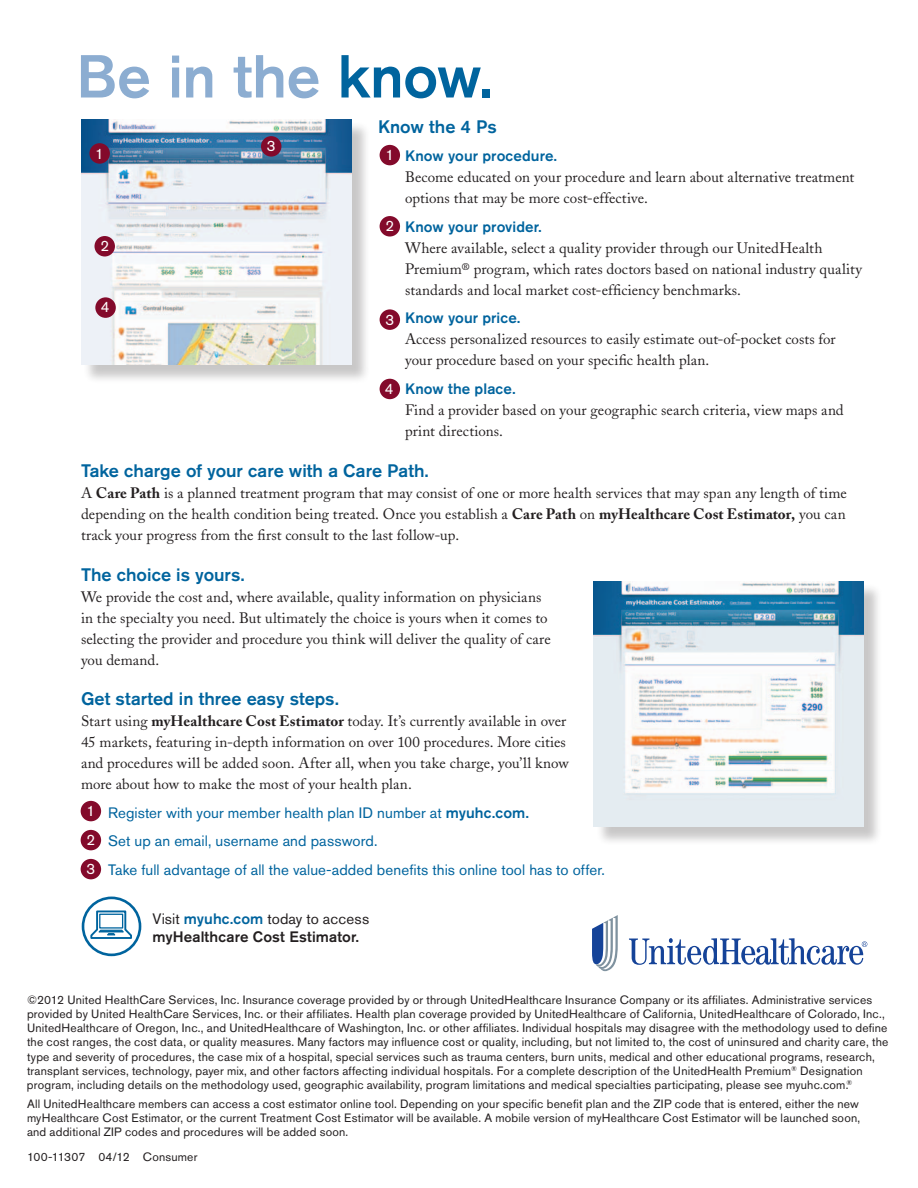
<style>
.page{position:relative;width:918px;height:1188px;background:#fff}
.page>*{position:absolute;margin:0;border:0;box-sizing:border-box;transform-origin:0 0}
.t1{font:500 60px "Akzidenz Grotesk BE";letter-spacing:-.01em;color:#8cadd1}
.t2{font:500 18px "Akzidenz Grotesk BE";color:#00649e}
.t3{font:15px/21px "Adobe Caslon";letter-spacing:.005em;color:#231f20}
.t4{font:15px/28.5px "Akzidenz Grotesk BE";letter-spacing:.005em;color:#00649e}
.t5{font:500 15px "Akzidenz Grotesk BE";letter-spacing:.005em;color:#00649e}
.t6{font:500 15px/18px "Akzidenz Grotesk BE";letter-spacing:.01em;color:#231f20}
.t7{font:15px/29px "Akzidenz Grotesk BE";color:#fff;text-align:justify}
.t8{font:12px/14.2px "Akzidenz Grotesk BE";letter-spacing:.015em;color:#231f20}
.s1{color:#00649e}
.s2{font-weight:700}
.s3{font-weight:500}
.s4{font-weight:400}
</style>
<div class="page">
<div style="left:81px;top:801px;width:20px;height:20px;background:#830a2b;border-radius:50%"></div>
<div style="left:81px;top:830px;width:20px;height:20px;background:#830a2b;border-radius:50%"></div>
<div style="left:81px;top:859px;width:20px;height:20px;background:#830a2b;border-radius:50%"></div>
<div style="left:380px;top:145px;width:20px;height:20px;background:#830a2b;border-radius:50%"></div>
<div style="left:380px;top:216px;width:20px;height:21px;background:#830a2b;border-radius:50%"></div>
<div style="left:380px;top:379px;width:20px;height:20px;background:#830a2b;border-radius:50%"></div>
<div style="left:83px;top:121px;width:287px;height:262px;background:#231f20;opacity:.25"></div>
<img style="left:81px;top:119px;width:270px;height:246px">
<div style="left:596px;top:583px;width:287px;height:262px;background:#231f20;opacity:.25"></div>
<img style="left:594px;top:581px;width:270px;height:246px">
<div style="left:380px;top:309px;width:20px;height:21px;background:#830a2b;border-radius:50%"></div>
<svg style="left:82px;top:897px;width:59px;height:59px"></svg>
<svg style="left:629px;top:938px;width:238px;height:27px"></svg>
<svg style="left:592px;top:915px;width:26px;height:56px"></svg>
<div style="left:89px;top:143px;width:21px;height:21px;background:#830a2b;border-radius:50%"></div>
<div style="left:95px;top:236px;width:20px;height:21px;background:#830a2b;border-radius:50%"></div>
<div style="left:261px;top:136px;width:20px;height:21px;background:#830a2b;border-radius:50%"></div>
<div style="left:95px;top:297px;width:21px;height:21px;background:#830a2b;border-radius:50%"></div>
<h1 class="t1" style="left:76px;top:40px;width:418px">Be in the <span class="s1">know.</span></h1>
<p class="t7" style="left:95px;top:139px;width:10px">1</p>
<p class="t7" style="left:100px;top:232px;width:10px">2</p>
<p class="t7" style="left:101px;top:292px;width:10px">4</p>
<p class="t7" style="left:267px;top:132px;width:10px">3</p>
<h2 class="t2" style="left:378px;top:115px;width:120px">Know the 4 Ps</h2>
<p class="t5" style="left:405px;top:147px;width:153px">Know your procedure.</p>
<p class="t3" style="left:405px;top:167px;width:451px">Become educated on your procedure and learn about alternative treatment options that may be more cost-effective.</p>
<p class="t5" style="left:405px;top:217px;width:138px">Know your provider.</p>
<p class="t3" style="left:405px;top:237px;width:458px">Where available, select a quality provider through our UnitedHealth<br>Premium® program, which rates doctors based on national industry quality standards and local market cost-efficiency benchmarks.</p>
<p class="t5" style="left:405px;top:309px;width:117px">Know your price.</p>
<p class="t3" style="left:405px;top:329px;width:432px">Access personalized resources to easily estimate out-of-pocket costs for your procedure based on your specific health plan.</p>
<p class="t5" style="left:405px;top:379px;width:112px">Know the place.</p>
<p class="t3" style="left:405px;top:399px;width:440px">Find a provider based on your geographic search criteria, view maps and print directions.</p>
<p class="t7" style="left:385px;top:140px;width:10px">1</p>
<p class="t7" style="left:385px;top:212px;width:10px">2</p>
<p class="t7" style="left:385px;top:305px;width:10px">3</p>
<p class="t7" style="left:385px;top:374px;width:10px">4</p>
<h2 class="t2" style="left:81px;top:460px;width:349px">Take charge of your care with a Care Path.</h2>
<p class="t3" style="left:81px;top:483px;width:767px;text-align:justify">A <span class="s2">Care Path</span> is a planned treatment program that may consist of one or more health services that may span any length of time depending on the health condition being treated. Once you establish a <span class="s2">Care Path</span> on <span class="s2">myHealthcare Cost Estimator,</span> you can track your progress from the first consult to the last follow-up.</p>
<h2 class="t2" style="left:81px;top:563px;width:165px">The choice is yours.</h2>
<p class="t3" style="left:81px;top:586px;width:471px">We provide the cost and, where available, quality information on physicians in the specialty you need. But ultimately the choice is yours when it comes to selecting the provider and procedure you think will deliver the quality of care you demand.</p>
<h2 class="t2" style="left:81px;top:688px;width:259px">Get started in three easy steps.</h2>
<p class="t3" style="left:81px;top:711px;width:489px">Start using <span class="s2">myHealthcare Cost Estimator</span> today. It’s currently available in over 45 markets, featuring in-depth information on over 100 procedures. More cities and procedures will be added soon. After all, when you take charge, you’ll know more about how to make the most of your health plan.</p>
<p class="t4" style="left:108px;top:798px;width:499px">Register with your member health plan ID number at <span class="s3">myuhc.com.<br></span>Set up an email, username and password.<br>Take full advantage of all the value-added benefits this online tool has to offer.</p>
<p class="t7" style="left:87px;top:796px;width:10px">1<br>2<br>3</p>
<p class="t6" style="left:152px;top:909px;width:218px"><span class="s4">Visit</span> <span class="s1">myuhc.com</span> <span class="s4">today to access </span>myHealthcare Cost Estimator.</p>
<p class="t8" style="left:27px;top:992px;width:863px">©2012 United HealthCare Services, Inc. Insurance coverage provided by or through UnitedHealthcare Insurance Company or its affiliates. Administrative services provided by United HealthCare Services, Inc. or their affiliates. Health plan coverage provided by UnitedHealthcare of California, UnitedHealthcare of Colorado, Inc., UnitedHealthcare of Oregon, Inc., and UnitedHealthcare of Washington, Inc. or other affiliates. Individual hospitals may disagree with the methodology used to define the cost ranges, the cost data, or quality measures. Many factors may influence cost or quality, including, but not limited to, the cost of uninsured and charity care, the type and severity of procedures, the case mix of a hospital, special services such as trauma centers, burn units, medical and other educational programs, research, transplant services, technology, payer mix, and other factors affecting individual hospitals. For a complete description of the UnitedHealth Premium<sup>®</sup> Designation program, including details on the methodology used, geographic availability, program limitations and medical specialties participating, please see myuhc.com.<sup>®</sup></p>
<p class="t8" style="left:27px;top:1096px;width:835px;text-align:justify">All UnitedHealthcare members can access a cost estimator online tool. Depending on your specific benefit plan and the ZIP code that is entered, either the new myHealthcare Cost Estimator, or the current Treatment Cost Estimator will be available. A mobile version of myHealthcare Cost Estimator will be launched soon, and additional ZIP codes and procedures will be added soon.</p>
<p class="t8" style="left:27px;top:1149px;width:172px">100-11307 04/12 Consumer</p>
</div>
